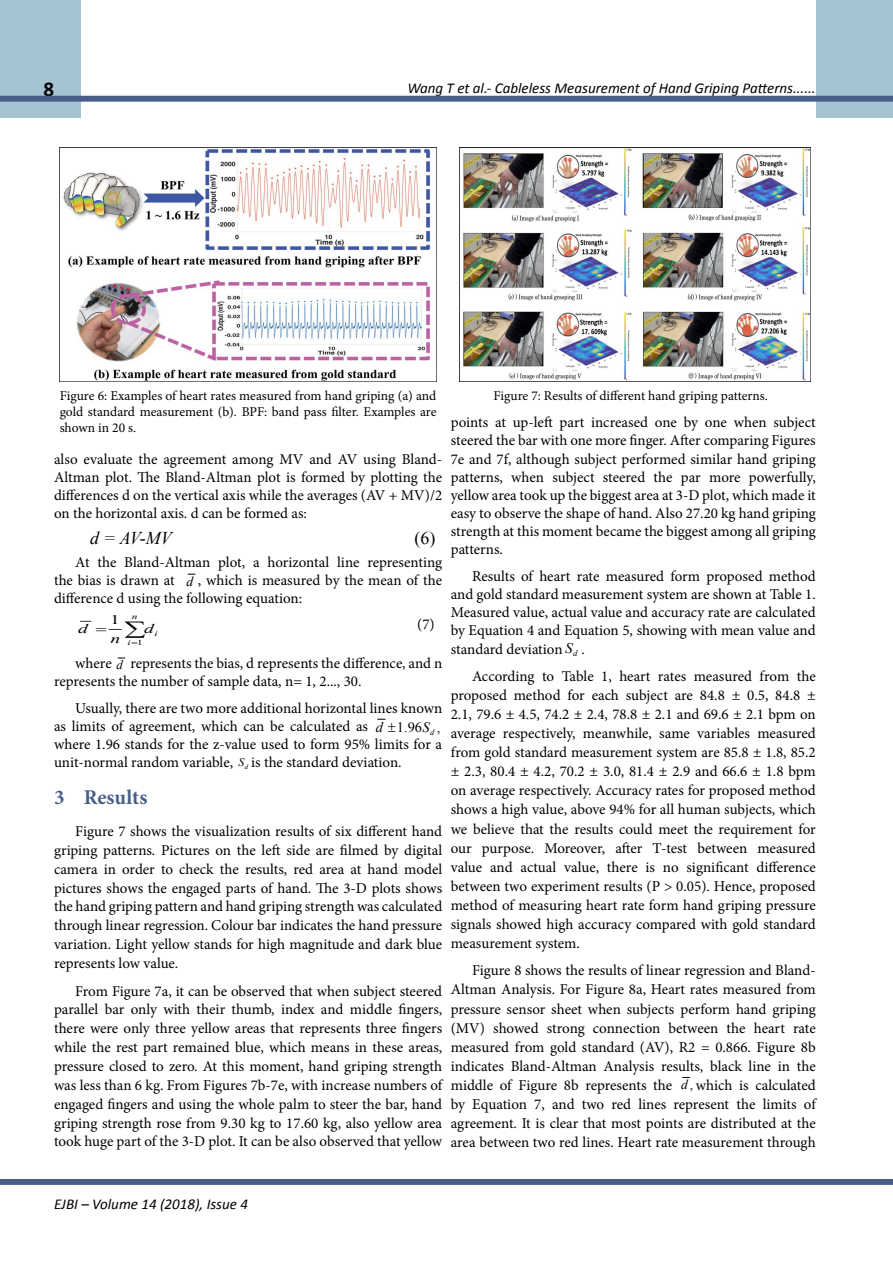
<style>
.page{position:relative;width:893px;height:1263px;background:#fff}
.page>*{position:absolute;margin:0;border:0;box-sizing:border-box;transform-origin:0 0}
.t1{font:700 21px "Minion Pro";color:#495e87}
.t2{font:700 21px "Calibri";color:#000}
.t3{font:italic 18px "Times New Roman";color:#000}
.t4{font:18px "Times New Roman";color:#000}
.t5{font:15px/19px "Minion Pro";color:#000;text-align:justify}
.t6{font:italic 15px "Calibri";color:#000}
.t7{font:14.4px "Times New Roman";color:#000}
.t8{font:italic 14.4px "Times New Roman";color:#000}
.t9{font:13.5px/16.2px "Minion Pro";letter-spacing:-.005em;color:#000;text-align:justify}
.t10{font:italic 13.05px/10.2px "Times New Roman";color:#000;scale:1.5 1}
.t11{font:13.05px "Times New Roman";color:#000;scale:1.5 1}
.t12{font:italic 7.65px "Times New Roman";color:#000;scale:1.5 1}
.t13{font:7.65px "Times New Roman";color:#000;scale:1.5 1}
.s1{font-family:"Times New Roman";font-style:italic;font-size:14.7px}
.s2{font-family:"Times New Roman";font-style:italic;font-size:13.5px}
.s3{font-family:"Times New Roman";font-size:13.5px}
.s4{font-family:"Times New Roman";font-style:italic;font-size:12.9px}
.s5{font-family:"Times New Roman";font-style:italic;font-size:11.7px}
</style>
<div class="page">
<div style="left:0;top:1179px;width:893px;height:6px;background:#485e88"></div>
<div style="left:0;top:0;width:81px;height:118px;background:#a5c3d1"></div>
<div style="left:816px;top:0;width:77px;height:118px;background:#a5c3d1"></div>
<div style="left:0;top:96px;width:893px;height:6px;background:#485e88"></div>
<img style="left:60px;top:148px;width:376px;height:234px">
<img style="left:459px;top:148px;width:351px;height:234px">
<svg style="left:108px;top:628px;width:13px;height:2px"></svg>
<h1 class="t2" style="left:43px;top:75px;width:12px">8</h1>
<p class="t6" style="left:407px;top:78px;width:410px">Wang T et al.- Cableless Measurement of Hand Griping Patterns......</p>
<p class="t9" style="left:60px;top:388px;width:378px">Figure 6: Examples of heart rates measured from hand griping (a) and gold standard measurement (b). BPF: band pass filter. Examples are shown in 20 s.</p>
<p class="t9" style="left:493px;top:388px;width:276px">Figure 7: Results of different hand griping patterns.</p>
<p class="t5" style="left:451px;top:413px;width:367px;line-height:18.1px">points at up-left part increased one by one when subject steered the bar with one more finger. After comparing Figures 7e and 7f, although subject performed similar hand griping patterns, when subject steered the par more powerfully, yellow area took up the biggest area at 3-D plot, which made it easy to observe the shape of hand. Also 27.20 kg hand griping strength at this moment became the biggest among all griping patterns.</p>
<p class="t5" style="left:451px;top:567px;width:367px;line-height:18.1px;text-indent:21px">Results of heart rate measured form proposed method and gold standard measurement system are shown at Table 1.<br>Measured value, actual value and accuracy rate are calculated by Equation 4 and Equation 5, showing with mean value and standard deviation <sub>d</sub><span class="s1">S</span> .</p>
<p class="t5" style="left:451px;top:667px;width:367px;text-indent:21px">According to Table 1, heart rates measured from the proposed method for each subject are 84.8 ± 0.5, 84.8 ± 2.1, 79.6 ± 4.5, 74.2 ± 2.4, 78.8 ± 2.1 and 69.6 ± 2.1 bpm on average respectively, meanwhile, same variables measured from gold standard measurement system are 85.8 ± 1.8, 85.2 ± 2.3, 80.4 ± 4.2, 70.2 ± 3.0, 81.4 ± 2.9 and 66.6 ± 1.8 bpm on average respectively. Accuracy rates for proposed method shows a high value, above 94% for all human subjects, which we believe that the results could meet the requirement for our purpose. Moreover, after T-test between measured value and actual value, there is no significant difference between two experiment results (P &gt; 0.05). Hence, proposed method of measuring heart rate form hand griping pressure signals showed high accuracy compared with gold standard measurement system.</p>
<p class="t5" style="left:451px;top:961px;width:367px;text-indent:21px">Figure 8 shows the results of linear regression and Bland-Altman Analysis. For Figure 8a, Heart rates measured from pressure sensor sheet when subjects perform hand griping (MV) showed strong connection between the heart rate measured from gold standard (AV), R2 = 0.866. Figure 8b indicates Bland-Altman Analysis results, black line in the middle of Figure 8b represents the <span class="s2">d</span> <span class="s3">,</span> which is calculated by Equation 7, and two red lines represent the limits of agreement. It is clear that most points are distributed at the area between two red lines. Heart rate measurement through</p>
<p class="t5" style="left:54px;top:450px;width:390px;line-height:18.1px">also evaluate the agreement among MV and AV using Bland-Altman plot. The Bland-Altman plot is formed by plotting the differences d on the vertical axis while the averages (AV + MV)/2 on the horizontal axis. d can be formed as:</p>
<p class="t3" style="left:90px;top:526px;width:83px">d = AV-MV</p>
<p class="t4" style="left:415px;top:526px;width:22px">(6)</p>
<p class="t5" style="left:54px;top:553px;width:390px;line-height:18.1px;text-indent:21px">At the Bland-Altman plot, a horizontal line representing the bias is drawn at <sub>d</sub> , which is measured by the mean of the difference d using the following equation:</p>
<p class="t13" style="left:137px;top:638px;width:5px">1</p>
<p class="t11" style="left:110px;top:611px;width:20px">1 <sup>n</sup></p>
<p class="t10" style="left:78px;top:623px;width:8px">d</p>
<p class="t10" style="left:110px;top:623px;width:31px;text-indent:34px">d n∑</p>
<p class="t5" style="left:417px;top:615px;width:19px">(7)</p>
<p class="t5" style="left:54px;top:654px;width:390px;line-height:18.1px;text-indent:21px">where <span class="s4">d</span> represents the bias, d represents the difference, and n represents the number of sample data, n= 1, 2..., 30.</p>
<p class="t5" style="left:54px;top:699px;width:390px;line-height:18.1px;text-indent:21px">Usually, there are two more additional horizontal lines known as limits of agreement, which can be calculated as</p>
<p class="t12" style="left:155px;top:628px;width:4px">i</p>
<p class="t12" style="left:127px;top:637px;width:4px">i</p>
<p class="t8" style="left:376px;top:717px;width:9px">d</p>
<p class="t8" style="left:423px;top:717px;width:9px">S</p>
<p class="t5" style="left:54px;top:735px;width:390px;line-height:18.1px">where 1.96 stands for the z-value used to form 95% limits for a unit-normal random variable, <sub>d</sub><span class="s5">S</span> is the standard deviation.</p>
<h1 class="t1" style="left:54px;top:783px;width:95px">3 Results</h1>
<p class="t5" style="left:54px;top:822px;width:390px;text-indent:21px">Figure 7 shows the visualization results of six different hand griping patterns. Pictures on the left side are filmed by digital camera in order to check the results, red area at hand model pictures shows the engaged parts of hand. The 3-D plots shows the hand griping pattern and hand griping strength was calculated through linear regression. Colour bar indicates the hand pressure variation. Light yellow stands for high magnitude and dark blue represents low value.</p>
<p class="t5" style="left:54px;top:981px;width:390px;text-indent:21px">From Figure 7a, it can be observed that when subject steered parallel bar only with their thumb, index and middle fingers, there were only three yellow areas that represents three fingers while the rest part remained blue, which means in these areas, pressure closed to zero. At this moment, hand griping strength was less than 6 kg. From Figures 7b-7e, with increase numbers of engaged fingers and using the whole palm to steer the bar, hand griping strength rose from 9.30 kg to 17.60 kg, also yellow area took huge part of the 3-D plot. It can be also observed that yellow</p>
<p class="t7" style="left:397px;top:717px;width:45px">1.96 ,<sub>d</sub></p>
<p class="t6" style="left:54px;top:1194px;width:196px">EJBI – Volume 14 (2018), Issue 4</p>
</div>
